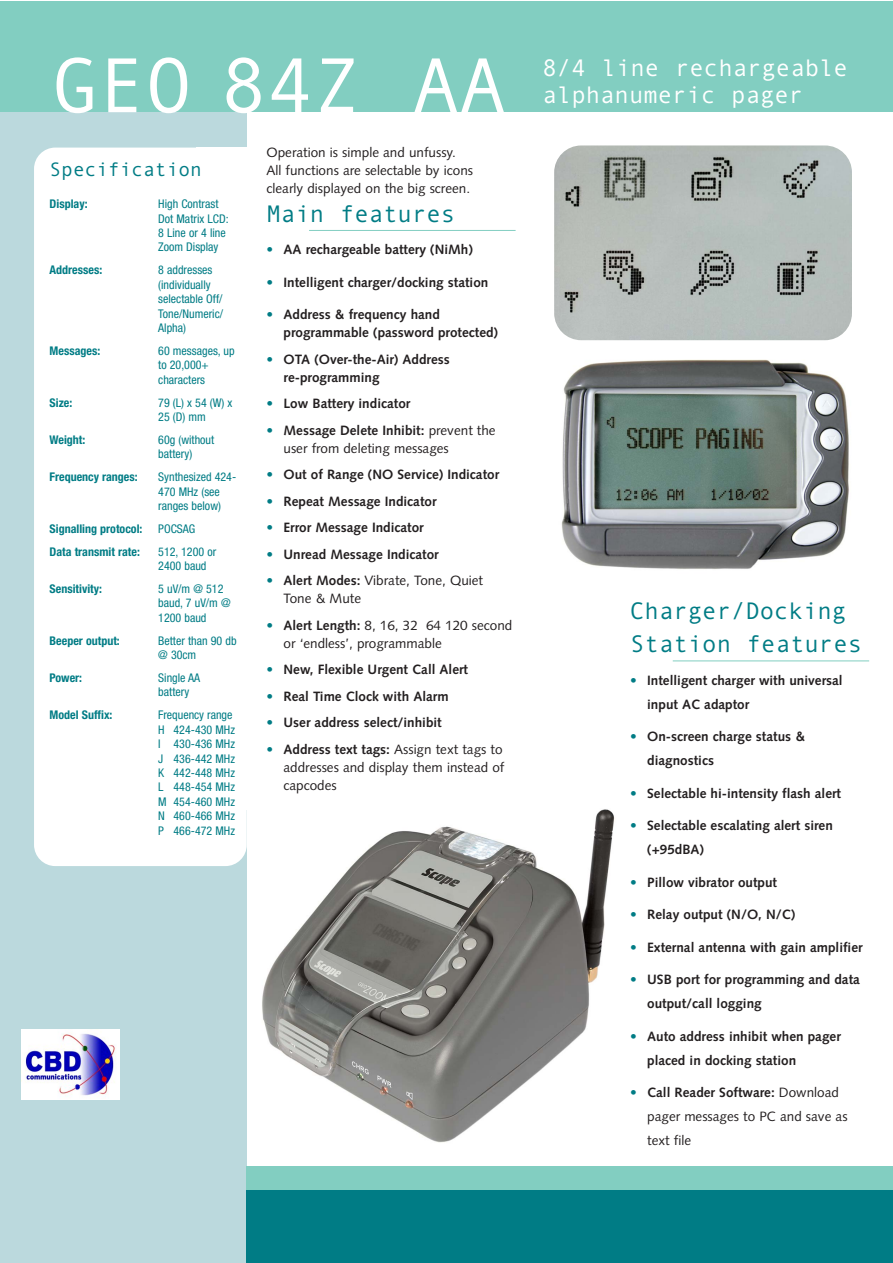
<style>
.page{position:relative;width:893px;height:1263px;background:#fff}
.page>*{position:absolute;margin:0;border:0;box-sizing:border-box;transform-origin:0 0}
.t1{font:78px "Monotypecom";color:#fff}
.t2{font:24px/33px "Monotypecom";color:#007c85}
.t3{font:24px/27px "Monotypecom";color:#fff}
.t4{font:19.5px "Monotypecom";color:#007c85}
.t5{font:700 13.5px/24px "Syntax";color:#231f20}
.t6{font:13.5px/18px "Syntax";color:#231f20}
.t7{font:condensed 12px/14.4px "Helvetica Neue";color:#007c85}
.t8{font:700 condensed 12px "Helvetica Neue";color:#007c85}
.s1{color:#007c85}
.s2{font-weight:700;color:#007c85}
.s3{font-weight:700}
</style>
<div class="page">
<img style="left:262px;top:809px;width:353px;height:334px">
<div style="left:0;top:2px;width:247px;height:1261px;background:#bbd9dd"></div>
<div style="left:34px;top:148px;width:213px;height:718px;background:#fff;border-radius:21px"></div>
<div style="left:247px;top:1190px;width:645px;height:73px;background:#007c85"></div>
<div style="left:247px;top:1167px;width:645px;height:23px;background:#82cec1"></div>
<div style="left:0;top:2px;width:892px;height:110px;background:#82cec1"></div>
<hr style="left:309px;top:230px;width:206px;height:1px;background:#82cec1">
<img style="left:554px;top:145px;width:298px;height:195px;border-radius:27px">
<img style="left:561px;top:359px;width:288px;height:210px">
<hr style="left:672px;top:661px;width:197px;height:1px;background:#82cec1">
<img style="left:21px;top:1029px;width:98px;height:71px">
<h1 class="t1" style="left:52px;top:58px;width:455px">GEO 84Z AA</h1>
<h2 class="t3" style="left:542px;top:57px;width:307px">8/4 line rechargeable alphanumeric pager</h2>
<h3 class="t4" style="left:50px;top:162px;width:154px">Specification</h3>
<p class="t8" style="left:50px;top:200px;width:39px">Display:</p>
<p class="t7" style="left:158px;top:198px;width:72px">High Contrast<br>Dot Matrix LCD:<br>8 Line or 4 line<br>Zoom Display</p>
<p class="t8" style="left:50px;top:266px;width:54px">Addresses:</p>
<p class="t7" style="left:158px;top:264px;width:66px">8 addresses (individually selectable Off/<br>Tone/Numeric/<br>Alpha)</p>
<p class="t8" style="left:50px;top:346px;width:52px">Messages:</p>
<p class="t7" style="left:158px;top:344px;width:78px">60 messages, up to 20,000+ characters</p>
<p class="t8" style="left:50px;top:398px;width:24px">Size:</p>
<p class="t7" style="left:158px;top:396px;width:76px">79 (L) x 54 (W) x<br>25 (D) mm</p>
<p class="t8" style="left:50px;top:435px;width:37px">Weight:</p>
<p class="t7" style="left:158px;top:433px;width:58px">60g (without battery)</p>
<p class="t8" style="left:50px;top:473px;width:90px">Frequency ranges:</p>
<p class="t7" style="left:158px;top:471px;width:79px">Synthesized 424-<br>470 MHz (see ranges below)</p>
<p class="t8" style="left:50px;top:524px;width:94px">Signalling protocol:</p>
<p class="t7" style="left:158px;top:522px;width:39px">POCSAG</p>
<p class="t8" style="left:50px;top:547px;width:92px">Data transmit rate:</p>
<p class="t7" style="left:158px;top:545px;width:59px">512, 1200 or<br>2400 baud</p>
<p class="t8" style="left:50px;top:584px;width:54px">Sensitivity:</p>
<p class="t7" style="left:158px;top:583px;width:74px">5 uV/m @ 512 baud, 7 uV/m @<br>1200 baud</p>
<p class="t8" style="left:50px;top:636px;width:72px">Beeper output:</p>
<p class="t7" style="left:158px;top:634px;width:80px">Better than 90 db @ 30cm</p>
<p class="t8" style="left:50px;top:673px;width:34px">Power:</p>
<p class="t7" style="left:158px;top:672px;width:44px">Single AA battery</p>
<p class="t8" style="left:50px;top:711px;width:64px">Model Suffix:</p>
<p class="t7" style="left:158px;top:709px;width:78px">Frequency range<br>H 424-430 MHz<br>I 430-436 MHz<br>J 436-442 MHz<br>K 442-448 MHz<br>L 448-454 MHz<br>M 454-460 MHz<br>N 460-466 MHz<br>P 466-472 MHz</p>
<p class="t6" style="left:266px;top:145px;width:208px">Operation is simple and unfussy.<br>All functions are selectable by icons clearly displayed on the big screen.</p>
<h2 class="t2" style="left:266px;top:200px;width:190px">Main features</h2>
<p class="t5" style="left:266px;top:239px;width:208px"><span class="s1">•</span> AA rechargeable battery (NiMh)</p>
<p class="t5" style="left:266px;top:271px;width:223px"><span class="s1">•</span> Intelligent charger/docking station</p>
<p class="t5" style="left:283px;top:307px;width:216px;line-height:18px;text-indent:-17px"><span class="s1">•</span> Address &amp; frequency hand programmable (password protected)</p>
<p class="t5" style="left:283px;top:351px;width:168px;line-height:18px;text-indent:-17px"><span class="s1">•</span> OTA (Over-the-Air) Address re-programming</p>
<p class="t5" style="left:266px;top:393px;width:145px"><span class="s1">•</span> Low Battery indicator</p>
<p class="t6" style="left:283px;top:423px;width:214px;text-indent:-17px"><span class="s2">•</span> <span class="s3">Message Delete Inhibit:</span> prevent the user from deleting messages</p>
<p class="t5" style="left:266px;top:464px;width:234px"><span class="s1">•</span> Out of Range (NO Service) Indicator</p>
<p class="t5" style="left:266px;top:490px;width:171px"><span class="s1">•</span> Repeat Message Indicator</p>
<p class="t5" style="left:266px;top:517px;width:159px"><span class="s1">•</span> Error Message Indicator</p>
<p class="t5" style="left:266px;top:543px;width:174px"><span class="s1">•</span> Unread Message Indicator</p>
<p class="t6" style="left:283px;top:573px;width:201px;text-indent:-17px"><span class="s2">•</span> <span class="s3">Alert Modes:</span> Vibrate, Tone, Quiet<br>Tone &amp; Mute</p>
<p class="t6" style="left:283px;top:618px;width:230px;text-indent:-17px"><span class="s2">•</span> <span class="s3">Alert Length:</span> 8, 16, 32 64 120 second or ‘endless’, programmable</p>
<p class="t5" style="left:266px;top:659px;width:203px"><span class="s1">•</span> New, Flexible Urgent Call Alert</p>
<p class="t5" style="left:266px;top:686px;width:184px"><span class="s1">•</span> Real Time Clock with Alarm</p>
<p class="t5" style="left:266px;top:712px;width:177px"><span class="s1">•</span> User address select/inhibit</p>
<p class="t6" style="left:283px;top:742px;width:222px;text-indent:-17px"><span class="s2">•</span> <span class="s3">Address text tags:</span> Assign text tags to addresses and display them instead of capcodes</p>
<h2 class="t2" style="left:630px;top:597px;width:233px">Charger/Docking<br>Station features</h2>
<p class="t5" style="left:647px;top:669px;width:197px;text-indent:-17px"><span class="s1">•</span> Intelligent charger with universal input AC adaptor</p>
<p class="t5" style="left:647px;top:726px;width:159px;text-indent:-17px"><span class="s1">•</span> On-screen charge status &amp; diagnostics</p>
<p class="t5" style="left:630px;top:782px;width:212px"><span class="s1">•</span> Selectable hi-intensity flash alert</p>
<p class="t5" style="left:647px;top:815px;width:187px;text-indent:-17px"><span class="s1">•</span> Selectable escalating alert siren (+95dBA)</p>
<p class="t5" style="left:630px;top:871px;width:148px"><span class="s1">•</span> Pillow vibrator output</p>
<p class="t5" style="left:630px;top:904px;width:167px"><span class="s1">•</span> Relay output (N/O, N/C)</p>
<p class="t5" style="left:630px;top:936px;width:234px"><span class="s1">•</span> External antenna with gain amplifier</p>
<p class="t5" style="left:647px;top:969px;width:214px;text-indent:-17px"><span class="s1">•</span> USB port for programming and data output/call logging</p>
<p class="t5" style="left:647px;top:1025px;width:195px;text-indent:-17px"><span class="s1">•</span> Auto address inhibit when pager placed in docking station</p>
<p class="t6" style="left:647px;top:1082px;width:202px;line-height:24px;text-indent:-17px"><span class="s2">•</span> <span class="s3">Call Reader Software:</span> Download pager messages to PC and save as text file</p>
</div>
